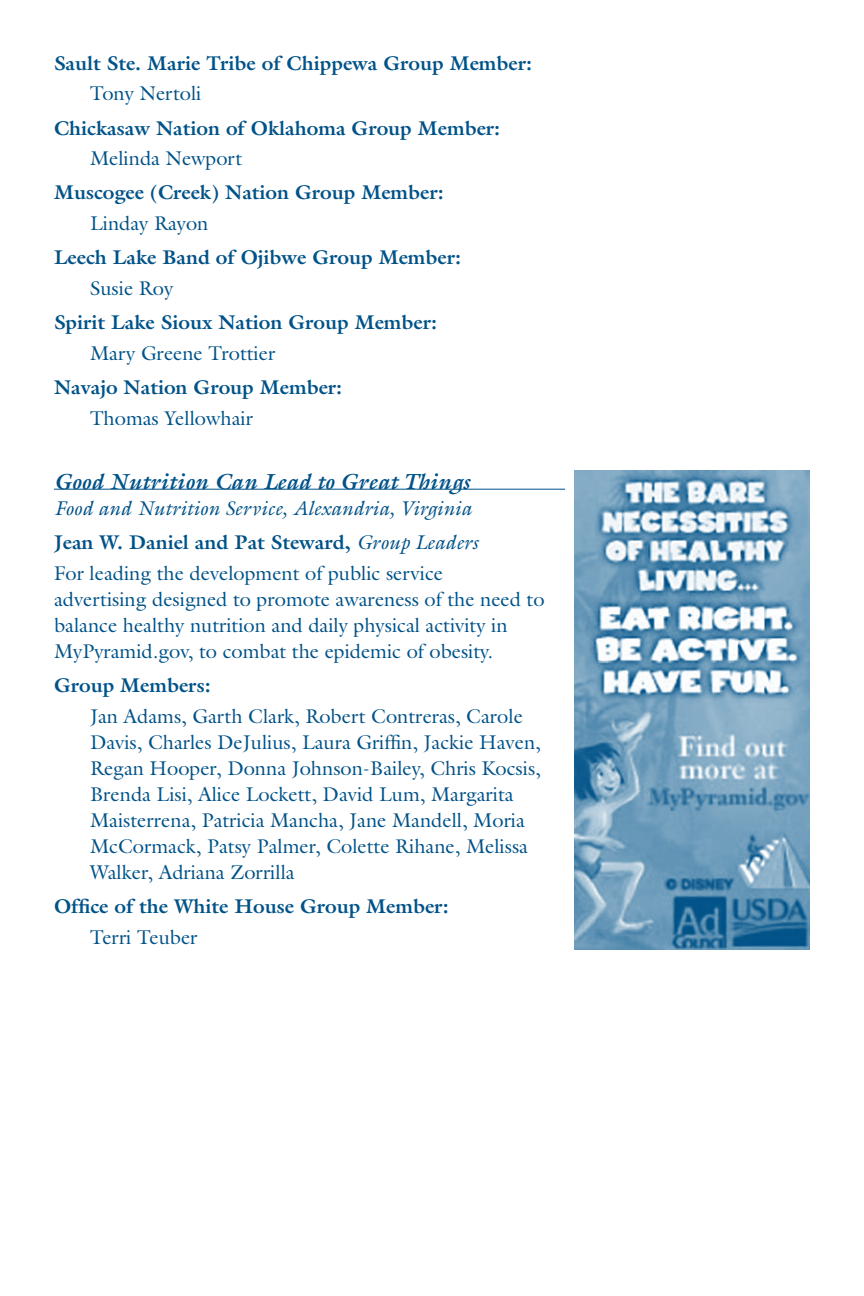
<style>
.page{position:relative;width:864px;height:1296px;background:#fff}
.page>*{position:absolute;margin:0;border:0;box-sizing:border-box;transform-origin:0 0}
.t1{font:italic 700 22px "Galliard";letter-spacing:.01em;color:#005288}
.t2{font:20px/26px "Galliard";color:#005288}
.t3{font:700 20px "Galliard";color:#005288}
.t4{font:italic 20px/34.6px "Galliard";color:#005288}
.s1{font-weight:700;font-style:normal}
</style>
<div class="page">
<hr style="left:54px;top:489px;width:511px;height:1px;background:#005288">
<img style="left:574px;top:471px;width:236px;height:479px">
<p class="t3" style="left:54px;top:50px;width:480px">Sault Ste. Marie Tribe of Chippewa Group Member:</p>
<p class="t2" style="left:90px;top:80px;width:113px">Tony Nertoli</p>
<p class="t3" style="left:54px;top:115px;width:448px">Chickasaw Nation of Oklahoma Group Member:</p>
<p class="t2" style="left:90px;top:145px;width:154px">Melinda Newport</p>
<p class="t3" style="left:54px;top:180px;width:391px">Muscogee (Creek) Nation Group Member:</p>
<p class="t2" style="left:90px;top:210px;width:120px">Linday Rayon</p>
<p class="t3" style="left:54px;top:245px;width:409px">Leech Lake Band of Ojibwe Group Member:</p>
<p class="t2" style="left:90px;top:275px;width:85px">Susie Roy</p>
<p class="t3" style="left:54px;top:310px;width:385px">Spirit Lake Sioux Nation Group Member:</p>
<p class="t2" style="left:90px;top:340px;width:187px">Mary Greene Trottier</p>
<p class="t3" style="left:54px;top:375px;width:290px">Navajo Nation Group Member:</p>
<p class="t2" style="left:90px;top:405px;width:164px">Thomas Yellowhair</p>
<p class="t1" style="left:54px;top:468px;width:417px">Good Nutrition Can Lead to Great Things</p>
<p class="t4" style="left:54px;top:490px;width:425px">Food and Nutrition Service, Alexandria, Virginia<br><span class="s1">Jean W. Daniel and Pat Steward,</span> Group Leaders</p>
<p class="t2" style="left:54px;top:560px;width:492px">For leading the development of public service<br>advertising designed to promote awareness of the need to balance healthy nutrition and daily physical activity in MyPyramid.gov, to combat the epidemic of obesity.</p>
<p class="t3" style="left:54px;top:673px;width:158px">Group Members:</p>
<p class="t2" style="left:90px;top:703px;width:452px">Jan Adams, Garth Clark, Robert Contreras, Carole Davis, Charles DeJulius, Laura Griffin, Jackie Haven, Regan Hooper, Donna Johnson-Bailey, Chris Kocsis, Brenda Lisi, Alice Lockett, David Lum, Margarita Maisterrena, Patricia Mancha, Jane Mandell, Moria McCormack, Patsy Palmer, Colette Rihane, Melissa Walker, Adriana Zorrilla</p>
<p class="t3" style="left:54px;top:893px;width:396px">Office of the White House Group Member:</p>
<p class="t2" style="left:90px;top:924px;width:109px">Terri Teuber</p>
</div>
